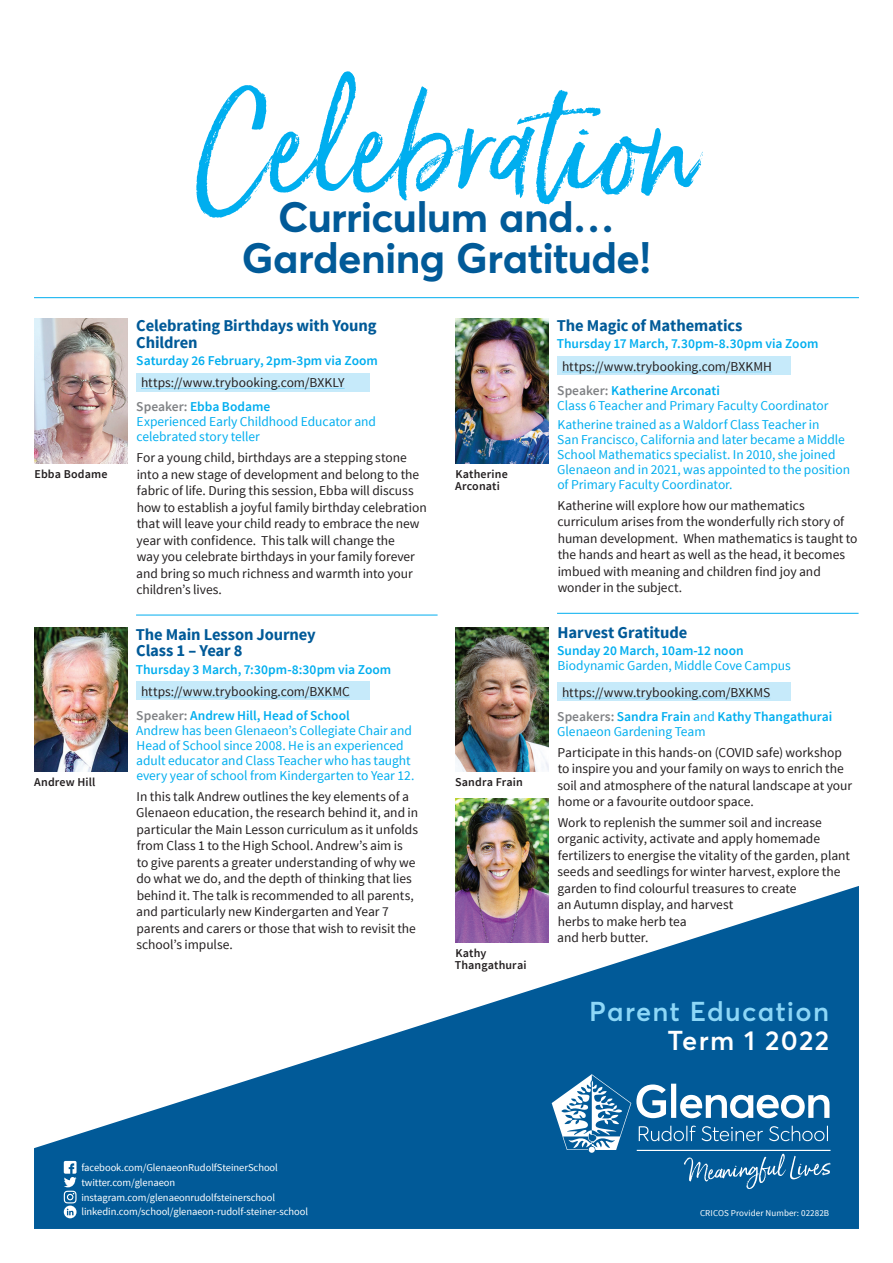
<style>
.page{position:relative;width:893px;height:1263px;background:#fff}
.page>*{position:absolute;margin:0;border:0;box-sizing:border-box;transform-origin:0 0}
.t1{font:129px "Born Ready";color:#00aeef}
.t2{font:700 42px/40.5px "Averta";letter-spacing:-.015em;color:#015a98;text-align:center}
.t3{font:600 27px "Averta";letter-spacing:.05em;color:#8dd7f7}
.t4{font:600 27px "Averta";letter-spacing:.05em;color:#fff}
.t5{font:700 16.5px/16.5px "Source Sans Pro";letter-spacing:-.01em;color:#015a98}
.t6{font:13.5px/16.5px "Source Sans Pro";letter-spacing:-.005em;color:#231f20}
.t7{font:13.5px/15px "Source Sans Pro";letter-spacing:-.005em;color:#00aeef}
.t8{font:600 13.5px "Source Sans Pro";color:#00aeef}
.t9{font:600 12px/12px "Source Sans Pro";letter-spacing:.01em;color:#231f20}
.t10{font:10.5px/14.9px "Source Sans Pro";letter-spacing:-.005em;color:#fff}
.t11{font:9px "Source Sans Pro";letter-spacing:.01em;color:#fff}
.s1{font-weight:600;color:#808285}
.s2{font-weight:600;color:#00aeef}
.s3{color:#00aeef}
</style>
<div class="page">
<hr style="left:136px;top:615px;width:302px;height:1px;background:#00aeef">
<div style="left:136px;top:373px;width:234px;height:19px;background:#c6eafa"></div>
<hr style="left:141px;top:388px;width:204px;height:1px;background:#8dd7f7">
<div style="left:136px;top:682px;width:234px;height:18px;background:#c6eafa"></div>
<hr style="left:141px;top:697px;width:209px;height:1px;background:#8dd7f7">
<hr style="left:557px;top:613px;width:302px;height:1px;background:#00aeef">
<div style="left:557px;top:357px;width:234px;height:18px;background:#c6eafa"></div>
<hr style="left:562px;top:372px;width:210px;height:1px;background:#8dd7f7">
<div style="left:557px;top:683px;width:234px;height:18px;background:#c6eafa"></div>
<hr style="left:562px;top:698px;width:208px;height:1px;background:#8dd7f7">
<img style="left:455px;top:627px;width:94px;height:145px">
<img style="left:455px;top:798px;width:94px;height:88px">
<img style="left:455px;top:319px;width:94px;height:144px">
<img style="left:34px;top:319px;width:94px;height:144px">
<hr style="left:34px;top:297px;width:825px;height:1px;background:#00aeef">
<img style="left:34px;top:627px;width:94px;height:145px">
<svg style="left:34px;top:886px;width:825px;height:343px;fill:#015a98"></svg>
<svg style="left:552px;top:1074px;width:278px;height:115px;background:#3179ab"></svg>
<svg style="left:64px;top:1161px;width:13px;height:57px"></svg>
<p class="t9" style="left:35px;top:468px;width:75px">Ebba Bodame</p>
<p class="t9" style="left:34px;top:776px;width:63px">Andrew Hill</p>
<h1 class="t1" style="left:195px;top:67px;width:504px">Celebration</h1>
<h2 class="t2" style="left:242px;top:195px;width:411px">Curriculum and…<br>Gardening Gratitude!</h2>
<p class="t5" style="left:136px;top:318px;width:242px">Celebrating Birthdays with Young<br>Children</p>
<p class="t8" style="left:136px;top:352px;width:243px">Saturday 26 February, 2pm-3pm via Zoom</p>
<p class="t6" style="left:136px;top:371px;width:210px;line-height:23.9px;text-indent:5px">https://www.trybooking.com/BXKLY<br><span class="s1">Speaker:</span> <span class="s2">Ebba Bodame</span></p>
<p class="t7" style="left:136px;top:415px;width:241px">Experienced Early Childhood Educator and celebrated story teller</p>
<p class="t6" style="left:136px;top:450px;width:292px">For a young child, birthdays are a stepping stone into a new stage of development and belong to the fabric of life. During this session, Ebba will discuss how to establish a joyful family birthday celebration that will leave your child ready to embrace the new year with confidence. This talk will change the<br>way you celebrate birthdays in your family forever and bring so much richness and warmth into your children’s lives.</p>
<p class="t5" style="left:136px;top:627px;width:181px">The Main Lesson Journey<br>Class 1 – Year 8</p>
<p class="t8" style="left:136px;top:660px;width:257px">Thursday 3 March, 7:30pm-8:30pm via Zoom</p>
<p class="t6" style="left:136px;top:680px;width:215px;line-height:23.9px;text-align:center">https://www.trybooking.com/BXKMC<br><span class="s1">Speaker:</span> <span class="s2">Andrew Hill, Head of School</span></p>
<p class="t7" style="left:136px;top:723px;width:280px">Andrew has been Glenaeon’s Collegiate Chair and Head of School since 2008. He is an experienced adult educator and Class Teacher who has taught every year of school from Kindergarten to Year 12.</p>
<p class="t6" style="left:136px;top:788px;width:283px">In this talk Andrew outlines the key elements of a Glenaeon education, the research behind it, and in particular the Main Lesson curriculum as it unfolds from Class 1 to the High School. Andrew’s aim is<br>to give parents a greater understanding of why we do what we do, and the depth of thinking that lies behind it. The talk is recommended to all parents, and particularly new Kindergarten and Year 7 parents and carers or those that wish to revisit the school’s impulse.</p>
<p class="t9" style="left:455px;top:468px;width:54px">Katherine<br>Arconati</p>
<p class="t9" style="left:455px;top:776px;width:69px">Sandra Frain</p>
<p class="t9" style="left:455px;top:947px;width:73px">Kathy<br>Thangathurai</p>
<p class="t5" style="left:557px;top:318px;width:187px">The Magic of Mathematics</p>
<p class="t8" style="left:557px;top:335px;width:263px">Thursday 17 March, 7.30pm-8.30pm via Zoom</p>
<p class="t6" style="left:557px;top:355px;width:216px;line-height:23.9px;text-indent:5px">https://www.trybooking.com/BXKMH<br><span class="s1">Speaker:</span> <span class="s2">Katherine Arconati</span></p>
<p class="t7" style="left:557px;top:396px;width:273px;line-height:19.2px">Class 6 Teacher and Primary Faculty Coordinator<br>Katherine trained as a Waldorf Class Teacher in</p>
<p class="t7" style="left:557px;top:432px;width:294px">San Francisco, California and later became a Middle School Mathematics specialist. In 2010, she joined Glenaeon and in 2021, was appointed to the position of Primary Faculty Coordinator.</p>
<p class="t6" style="left:557px;top:497px;width:302px">Katherine will explore how our mathematics curriculum arises from the wonderfully rich story of human development. When mathematics is taught to the hands and heart as well as the head, it becomes imbued with meaning and children find joy and wonder in the subject.</p>
<p class="t5" style="left:558px;top:625px;width:131px">Harvest Gratitude</p>
<p class="t8" style="left:557px;top:642px;width:188px">Sunday 20 March, 10am-12 noon</p>
<p class="t7" style="left:558px;top:658px;width:235px">Biodynamic Garden, Middle Cove Campus</p>
<p class="t6" style="left:557px;top:681px;width:277px;line-height:23.9px;text-indent:5px">https://www.trybooking.com/BXKMS<br><span class="s1">Speakers:</span> <span class="s2">Sandra Frain</span> <span class="s3">and</span> <span class="s2">Kathy Thangathurai</span></p>
<p class="t7" style="left:557px;top:724px;width:150px">Glenaeon Gardening Team</p>
<p class="t6" style="left:557px;top:744px;width:296px">Participate in this hands-on (COVID safe) workshop to inspire you and your family on ways to enrich the soil and atmosphere of the natural landscape at your home or a favourite outdoor space.</p>
<p class="t6" style="left:557px;top:814px;width:294px">Work to replenish the summer soil and increase organic activity, activate and apply homemade fertilizers to energise the vitality of the garden, plant seeds and seedlings for winter harvest, explore the garden to find colourful treasures to create<br>an Autumn display, and harvest<br>herbs to make herb tea<br>and herb butter.</p>
<h3 class="t3" style="left:589px;top:992px;width:242px">Parent Education</h3>
<h3 class="t4" style="left:667px;top:1022px;width:163px">Term 1 2022</h3>
<p class="t10" style="left:81px;top:1160px;width:198px">facebook.com/GlenaeonRudolfSteinerSchool</p>
<p class="t10" style="left:81px;top:1190px;width:228px">instagram.com/glenaeonrudolfsteinerschool linkedin.com/school/glenaeon-rudolf-steiner-school</p>
<p class="t10" style="left:81px;top:1175px;width:95px">twitter.com/glenaeon</p>
<p class="t11" style="left:700px;top:1207px;width:131px">CRICOS Provider Number: 02282B</p>
</div>
